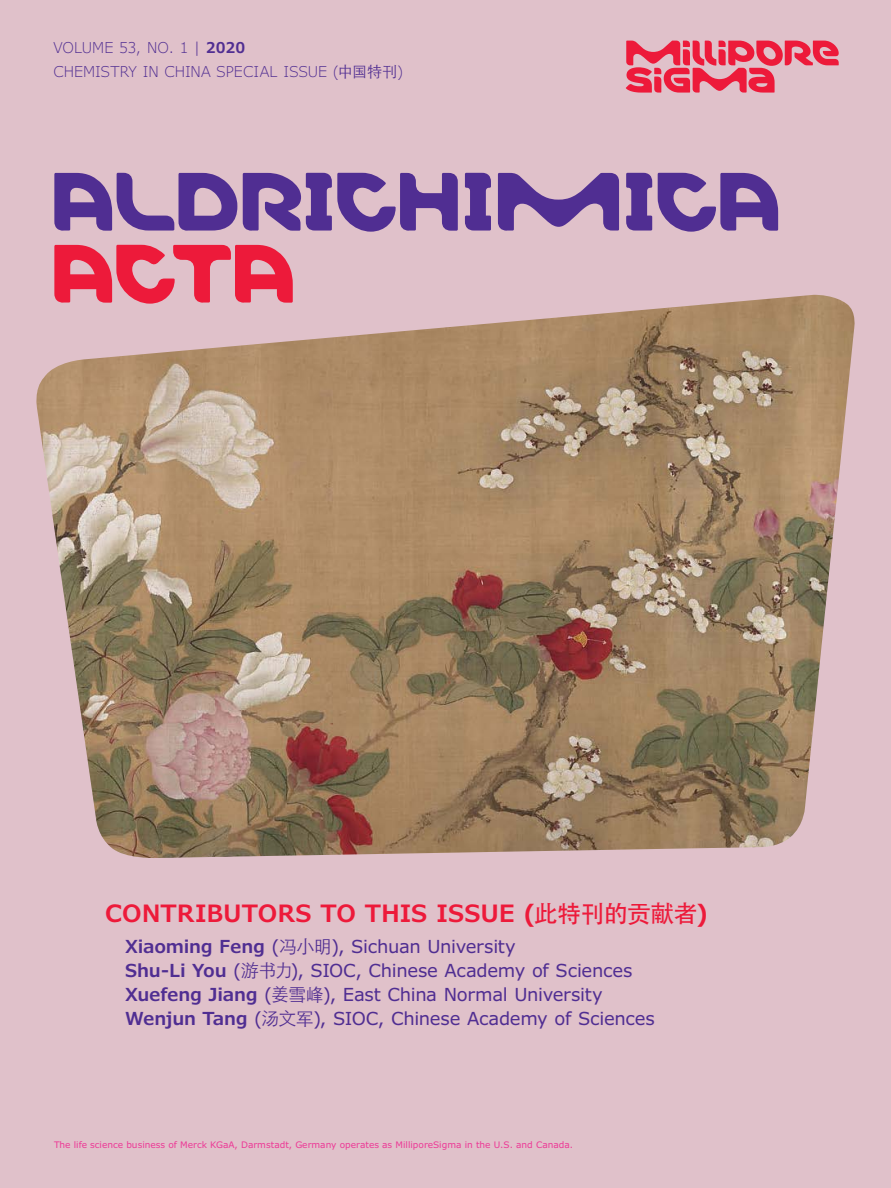
<style>
.page{position:relative;width:891px;height:1188px;background:#e0c1ca}
.page>*{position:absolute;margin:0;border:0;box-sizing:border-box;transform-origin:0 0}
.t1{font:84px "Merck";color:#502e92}
.t2{font:84px "Merck";color:#ed1a3a}
.t3{font:600 24px "Verdana Pro";letter-spacing:-.01em;color:#ed1a3a}
.t4{font:18px/24px "Verdana Pro";letter-spacing:-.015em;color:#502e92}
.t5{font:300 15px/24px "Verdana Pro";letter-spacing:.005em;color:#502e92}
.t6{font:9px "Verdana Pro";color:#ed3896}
.s1{font-weight:600}
.s2{font-family:"ST Heiti TC"}
.s3{font-family:"ST Heiti TC";font-weight:500}
.s4{font-family:"ST Heiti TC";font-weight:300}
</style>
<div class="page">
<img style="left:36px;top:295px;width:819px;height:563px">
<svg style="left:626px;top:41px;width:213px;height:52px"></svg>
<p class="t5" style="left:53px;top:35px;width:351px">VOLUME 53, NO. 1 | <span class="s1">2020<br></span>CHEMISTRY IN CHINA SPECIAL ISSUE (<span class="s2">中国特刊</span>)</p>
<h1 class="t1" style="left:53px;top:151px;width:731px">ALDRICHIMICA</h1>
<h1 class="t2" style="left:53px;top:223px;width:246px">ACTA</h1>
<h2 class="t3" style="left:105px;top:898px;width:604px">CONTRIBUTORS TO THIS ISSUE (<span class="s3">此特刊的贡献者</span>)</h2>
<p class="t4" style="left:125px;top:935px;width:531px"><span class="s1">Xiaoming Feng</span> (<span class="s4">冯小明</span>), Sichuan University<br><span class="s1">Shu-Li You</span> (<span class="s4">游书力</span>), SIOC, Chinese Academy of Sciences <span class="s1">Xuefeng Jiang</span> (<span class="s4">姜雪峰</span>), East China Normal University <span class="s1">Wenjun Tang</span> (<span class="s4">汤文军</span>), SIOC, Chinese Academy of Sciences</p>
<p class="t6" style="left:54px;top:1139px;width:521px">The life science business of Merck KGaA, Darmstadt, Germany operates as MilliporeSigma in the U.S. and Canada.</p>
</div>
